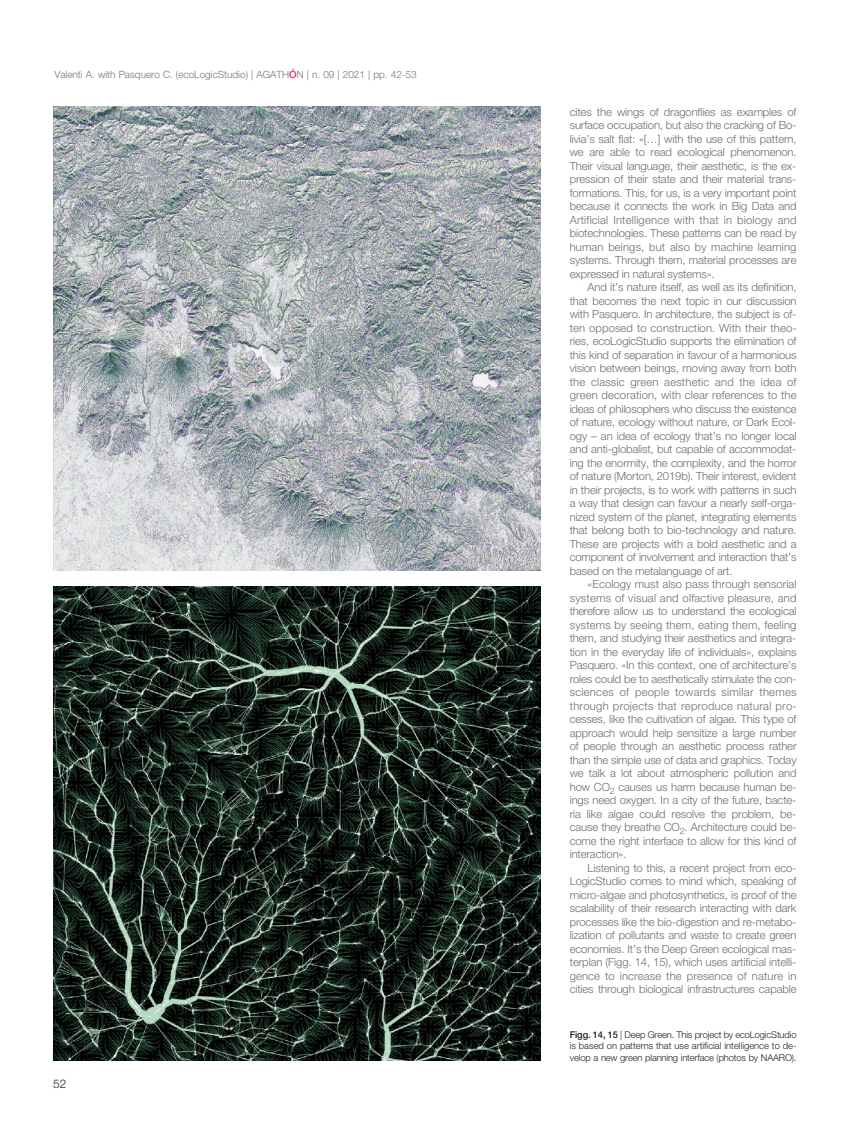
<style>
.page{position:relative;width:851px;height:1134px;background:#fff}
.page>*{position:absolute;margin:0;border:0;box-sizing:border-box;transform-origin:0 0}
.t1{font:300 11.88px "Helvetica Neue LT Std";color:#231f20}
.t2{font:300 11.25px/13.5px "Helvetica Neue LT Std";letter-spacing:-.01em;color:#6c6d70;text-align:justify}
.t3{font:300 10px "Helvetica Neue LT Std";color:#777574}
.t4{font:300 9.38px/11.2px "Helvetica Neue LT Std";letter-spacing:-.015em;color:#231f20;text-align:justify}
.s1{font-weight:500;color:#eb2277}
.s2{font-weight:500}
</style>
<div class="page">
<img style="left:53px;top:106px;width:487px;height:465px">
<img style="left:53px;top:587px;width:487px;height:474px">
<p class="t3" style="left:54px;top:70px;width:364px">Valenti A. with Pasquero C. (ecoLogicStudio) | AGATH<span class="s1">Ó</span>N | n. 09 | 2021 | pp. 42-53</p>
<p class="t1" style="left:53px;top:1079px;width:15px">52</p>
<p class="t2" style="left:569px;top:106px;width:228px">cites the wings of dragonflies as examples of surface occupation, but also the cracking of Bo&shy;livia’s salt flat: «[…] with the use of this pattern, we are able to read ecological phenomenon.<br>Their visual language, their aesthetic, is the ex&shy;pression of their state and their material trans&shy;formations. This, for us, is a very important point because it connects the work in Big Data and Artificial Intelligence with that in biology and biotechnologies. These patterns can be read by human beings, but also by machine learning systems. Through them, material processes are expressed in natural systems».</p>
<p class="t2" style="left:569px;top:281px;width:228px;text-indent:18px">And it’s nature itself, as well as its definition, that becomes the next topic in our discussion with Pasquero. In architecture, the subject is of&shy;ten opposed to construction. With their theo&shy;ries, ecoLogicStudio supports the elimination of this kind of separation in favour of a harmonious vision between beings, moving away from both the classic green aesthetic and the idea of green decoration, with clear references to the ideas of philosophers who discuss the existence of nature, ecology without nature, or Dark Ecol&shy;ogy – an idea of ecology that’s no longer local and anti-globalist, but capable of accommodat&shy;ing the enormity, the complexity, and the horror of nature (Morton, 2019b). Their interest, evident in their projects, is to work with patterns in such a way that design can favour a nearly self-orga&shy;nized system of the planet, integrating elements that belong both to bio-technology and nature.<br>These are projects with a bold aesthetic and a component of involvement and interaction that’s based on the metalanguage of art.</p>
<p class="t2" style="left:569px;top:578px;width:228px;text-indent:18px">«Ecology must also pass through sensorial systems of visual and olfactive pleasure, and therefore allow us to understand the ecological systems by seeing them, eating them, feeling them, and studying their aesthetics and integra&shy;tion in the everyday life of individuals», explains Pasquero. «In this context, one of architecture’s roles could be to aesthetically stimulate the con&shy;sciences of people towards similar themes through projects that reproduce natural pro&shy;cesses, like the cultivation of algae. This type of approach would help sensitize a large number of people through an aesthetic process rather than the simple use of data and graphics. Today we talk a lot about atmospheric pollution and how CO<sub>2</sub> causes us harm because human be&shy;ings need oxygen. In a city of the future, bacte&shy;ria like algae could resolve the problem, be&shy;cause they breathe CO<sub>2</sub>. Architecture could be&shy;come the right interface to allow for this kind of interaction».</p>
<p class="t2" style="left:569px;top:862px;width:228px;text-indent:18px">Listening to this, a recent project from eco-LogicStudio comes to mind which, speaking of micro-algae and photosynthetics, is proof of the scalability of their research interacting with dark processes like the bio-digestion and re-metabo&shy;lization of pollutants and waste to create green economies. It’s the Deep Green ecological mas&shy;terplan (Figg. 14, 15), which uses artificial intelli&shy;gence to increase the presence of nature in cities through biological infrastructures capable</p>
<p class="t4" style="left:569px;top:1030px;width:228px"><span class="s2">Figg. 14, 15</span> | Deep Green. This project by ecoLogicStudio is based on patterns that use artificial intelligence to de&shy;velop a new green planning interface (photos by NAARO).</p>
</div>
